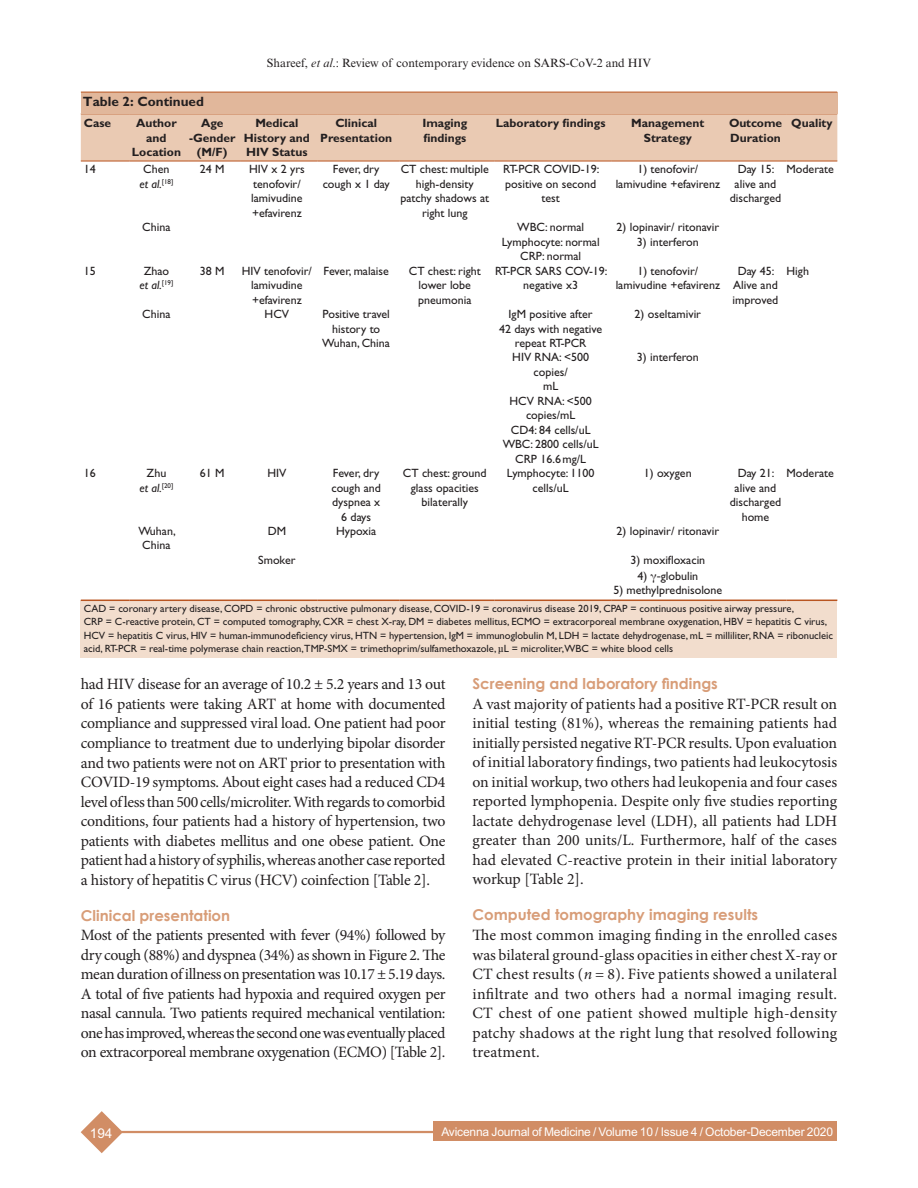
<style>
.page{position:relative;width:918px;height:1188px;background:#fff}
.page>*{position:absolute;margin:0;border:0;box-sizing:border-box;transform-origin:0 0}
.t1{font:15.75px/19.5px "Minion Pro";letter-spacing:-.01em;color:#231f20;text-align:justify}
.t2{font:700 15px "Century Gothic";color:#d89d78}
.t3{font:700 13.5px "Gill Sans Std";color:#231f20}
.t4{font:13.5px "Arial MT Std";color:#fff}
.t5{font:12px/14.4px "Gill Sans Std";color:#231f20;text-align:center}
.t6{font:700 12px/14.4px "Gill Sans Std";color:#231f20;text-align:center}
.t7{font:12px "Arial MT Std";letter-spacing:-.015em;color:#fff}
.t8{font:12px "Times New Roman MT Std";color:#231f20}
.t9{font:italic 12px/14.4px "Gill Sans Std";color:#231f20;text-align:center}
.t10{font:10.5px/13.5px "Gill Sans Std";color:#231f20}
.s1{font-style:italic}
.s2{font-style:normal}
.s3{font-family:"Gandhari Unicode"}
.s4{font-family:"Arial Unicode MS"}
</style>
<div class="page">
<svg style="left:81px;top:1111px;width:42px;height:42px"></svg>
<hr style="left:120px;top:1131px;width:382px;height:2px;background:#d18d65">
<div style="left:434px;top:1122px;width:403px;height:19px;background:#d18d65"></div>
<div style="left:81px;top:601px;width:756px;height:57px;background:#f2ddcd"></div>
<div style="left:81px;top:114px;width:756px;height:47px;background:#eacab3"></div>
<hr style="left:81px;top:161px;width:48px;height:1px;background:#b95521">
<hr style="left:787px;top:161px;width:50px;height:1px;background:#b95521">
<hr style="left:129px;top:161px;width:59px;height:1px;background:#b95521">
<hr style="left:188px;top:161px;width:53px;height:1px;background:#b95521">
<hr style="left:241px;top:161px;width:76px;height:1px;background:#b95521">
<hr style="left:317px;top:161px;width:83px;height:1px;background:#b95521">
<hr style="left:400px;top:161px;width:95px;height:1px;background:#b95521">
<hr style="left:495px;top:161px;width:116px;height:1px;background:#b95521">
<hr style="left:611px;top:161px;width:118px;height:1px;background:#b95521">
<hr style="left:729px;top:161px;width:58px;height:1px;background:#b95521">
<hr style="left:81px;top:600px;width:48px;height:1px;background:#b95521">
<hr style="left:129px;top:600px;width:59px;height:1px;background:#b95521">
<hr style="left:188px;top:600px;width:53px;height:1px;background:#b95521">
<hr style="left:241px;top:600px;width:76px;height:1px;background:#b95521">
<hr style="left:317px;top:600px;width:83px;height:1px;background:#b95521">
<hr style="left:400px;top:600px;width:95px;height:1px;background:#b95521">
<hr style="left:495px;top:600px;width:116px;height:1px;background:#b95521">
<hr style="left:611px;top:600px;width:118px;height:1px;background:#b95521">
<hr style="left:729px;top:600px;width:58px;height:1px;background:#b95521">
<hr style="left:787px;top:600px;width:50px;height:1px;background:#b95521">
<div style="left:81px;top:92px;width:756px;height:22px;background:#e1b79b"></div>
<hr style="left:81px;top:92px;width:756px;height:1px;background:#b95521">
<p class="t3" style="left:83px;top:93px;width:122px">Table 2: Continued</p>
<p class="t8" style="left:267px;top:56px;width:386px">Shareef, <span class="s1">et al</span>.: Review of contemporary evidence on SARS-CoV-2 and HIV</p>
<p class="t6" style="left:84px;top:116px;width:29px">Case</p>
<p class="t6" style="left:132px;top:116px;width:51px">Author and<br>Location</p>
<p class="t6" style="left:189px;top:116px;width:48px">Age -Gender (M/F)</p>
<p class="t6" style="left:244px;top:116px;width:67px">Medical<br>History and<br>HIV Status</p>
<p class="t6" style="left:320px;top:116px;width:73px">Clinical<br>Presentation</p>
<p class="t6" style="left:422px;top:116px;width:46px;text-align:left">Imaging findings</p>
<p class="t6" style="left:496px;top:116px;width:111px">Laboratory findings</p>
<p class="t6" style="left:631px;top:116px;width:75px">Management<br>Strategy</p>
<p class="t6" style="left:729px;top:116px;width:55px;text-align:left">Outcome<br>Duration</p>
<p class="t6" style="left:791px;top:116px;width:43px">Quality</p>
<p class="t5" style="left:84px;top:162px;width:13px">14</p>
<p class="t9" style="left:140px;top:162px;width:35px"><span class="s2">Chen </span>et al.<sup>[18]</sup></p>
<p class="t5" style="left:200px;top:162px;width:26px">24 M</p>
<p class="t5" style="left:249px;top:162px;width:57px;text-align:left">HIV x 2 yrs tenofovir/ lamivudine +efavirenz</p>
<p class="t5" style="left:323px;top:162px;width:69px">Fever, dry cough x 1 day</p>
<p class="t5" style="left:401px;top:162px;width:90px">CT chest: multiple high-density patchy shadows at right lung</p>
<p class="t5" style="left:503px;top:162px;width:98px">RT-PCR COVID-19: positive on second test</p>
<p class="t5" style="left:616px;top:162px;width:106px">1) tenofovir/ lamivudine +efavirenz</p>
<p class="t5" style="left:730px;top:162px;width:53px">Day 15: alive and discharged</p>
<p class="t5" style="left:787px;top:162px;width:49px">Moderate</p>
<p class="t5" style="left:142px;top:220px;width:30px">China</p>
<p class="t5" style="left:517px;top:220px;width:68px">WBC: normal</p>
<p class="t5" style="left:617px;top:220px;width:104px">2) lopinavir/ ritonavir</p>
<p class="t5" style="left:502px;top:235px;width:100px">Lymphocyte: normal</p>
<p class="t5" style="left:637px;top:235px;width:64px">3) interferon</p>
<p class="t5" style="left:520px;top:249px;width:63px">CRP: normal</p>
<p class="t5" style="left:84px;top:264px;width:13px">15</p>
<p class="t9" style="left:140px;top:264px;width:35px"><span class="s2">Zhao </span>et al.<sup>[19]</sup></p>
<p class="t5" style="left:200px;top:264px;width:26px">38 M</p>
<p class="t5" style="left:242px;top:264px;width:72px">HIV tenofovir/ lamivudine +efavirenz</p>
<p class="t5" style="left:324px;top:264px;width:67px">Fever, malaise</p>
<p class="t5" style="left:409px;top:264px;width:73px">CT chest: right lower lobe pneumonia</p>
<p class="t5" style="left:495px;top:264px;width:114px">RT-PCR SARS COV-19: negative x3</p>
<p class="t5" style="left:616px;top:264px;width:106px">1) tenofovir/ lamivudine +efavirenz</p>
<p class="t5" style="left:733px;top:264px;width:47px">Day 45:<br>Alive and improved</p>
<p class="t5" style="left:787px;top:264px;width:24px">High</p>
<p class="t5" style="left:142px;top:307px;width:30px">China</p>
<p class="t5" style="left:265px;top:307px;width:26px">HCV</p>
<p class="t5" style="left:322px;top:307px;width:69px">Positive travel history to<br>Wuhan, China</p>
<p class="t5" style="left:499px;top:307px;width:105px">IgM positive after<br>42 days with negative repeat RT-PCR</p>
<p class="t5" style="left:635px;top:307px;width:68px">2) oseltamivir</p>
<p class="t5" style="left:512px;top:350px;width:78px">HIV RNA: &lt;500 copies/<br>mL</p>
<p class="t5" style="left:637px;top:350px;width:64px">3) interferon</p>
<p class="t5" style="left:503px;top:394px;width:97px">HCV RNA: &lt;500 copies/mL<br>CD4: 84 cells/uL<br>WBC: 2800 cells/uL<br>CRP 16.6mg/L</p>
<p class="t5" style="left:84px;top:466px;width:13px">16</p>
<p class="t9" style="left:140px;top:466px;width:35px"><span class="s2">Zhu<br></span>et al.<sup>[20]</sup></p>
<p class="t5" style="left:200px;top:466px;width:26px">61 M</p>
<p class="t5" style="left:267px;top:466px;width:20px">HIV</p>
<p class="t5" style="left:331px;top:466px;width:51px">Fever, dry cough and dyspnea x<br>6 days</p>
<p class="t5" style="left:403px;top:466px;width:85px">CT chest: ground glass opacities bilaterally</p>
<p class="t5" style="left:507px;top:466px;width:89px">Lymphocyte: 1100 cells/uL</p>
<p class="t5" style="left:644px;top:466px;width:49px">1) oxygen</p>
<p class="t5" style="left:730px;top:466px;width:53px">Day 21: alive and discharged home</p>
<p class="t5" style="left:787px;top:466px;width:49px">Moderate</p>
<p class="t5" style="left:138px;top:524px;width:39px">Wuhan,<br>China</p>
<p class="t5" style="left:268px;top:524px;width:20px">DM</p>
<p class="t5" style="left:336px;top:524px;width:42px">Hypoxia</p>
<p class="t5" style="left:617px;top:524px;width:104px">2) lopinavir/ ritonavir</p>
<p class="t5" style="left:258px;top:553px;width:39px">Smoker</p>
<p class="t5" style="left:630px;top:553px;width:76px">3) moxifloxacin</p>
<p class="t5" style="left:637px;top:569px;width:62px">4) <span class="s3">γ</span><span class="s4">‐</span>globulin</p>
<p class="t5" style="left:613px;top:583px;width:110px">5) methylprednisolone</p>
<p class="t10" style="left:84px;top:601px;width:751px">CAD = coronary artery disease, COPD = chronic obstructive pulmonary disease, COVID-19 = coronavirus disease 2019, CPAP = continuous positive airway pressure,<br>CRP = C-reactive protein, CT = computed tomography, CXR = chest X-ray, DM = diabetes mellitus, ECMO = extracorporeal membrane oxygenation, HBV = hepatitis C virus, HCV = hepatitis C virus, HIV = human-immunodeficiency virus, HTN = hypertension, IgM = immunoglobulin M, LDH = lactate dehydrogenase, mL = milliliter, RNA = ribonucleic acid, RT-PCR = real-time polymerase chain reaction,TMP-SMX = trimethoprim/sulfamethoxazole, <span class="s3">µ</span>L = microliter,WBC = white blood cells</p>
<p class="t1" style="left:81px;top:675px;width:366px">had HIV disease for an average of 10.2 ± 5.2 years and 13 out of 16 patients were taking ART at home with documented compliance and suppressed viral load. One patient had poor compliance to treatment due to underlying bipolar disorder and two patients were not on ART prior to presentation with COVID-19 symptoms. About eight cases had a reduced CD4 level of less than 500 cells/microliter. With regards to comorbid conditions, four patients had a history of hypertension, two patients with diabetes mellitus and one obese patient. One patient had a history of syphilis, whereas another case reported a history of hepatitis C virus (HCV) coinfection [Table 2].</p>
<p class="t2" style="left:81px;top:904px;width:151px">Clinical presentation</p>
<p class="t1" style="left:81px;top:925px;width:366px">Most of the patients presented with fever (94%) followed by dry cough (88%) and dyspnea (34%) as shown in Figure 2. The mean duration of illness on presentation was 10.17 ± 5.19 days.<br>A total of five patients had hypoxia and required oxygen per nasal cannula. Two patients required mechanical ventilation: one has improved, whereas the second one was eventually placed on extracorporeal membrane oxygenation (ECMO) [Table 2].</p>
<p class="t2" style="left:473px;top:672px;width:247px">Screening and laboratory findings</p>
<p class="t1" style="left:473px;top:694px;width:366px">A vast majority of patients had a positive RT-PCR result on initial testing (81%), whereas the remaining patients had initially persisted negative RT-PCR results. Upon evaluation of initial laboratory findings, two patients had leukocytosis on initial workup, two others had leukopenia and four cases reported lymphopenia. Despite only five studies reporting lactate dehydrogenase level (LDH), all patients had LDH greater than 200 units/L. Furthermore, half of the cases had elevated C-reactive protein in their initial laboratory workup [Table 2].</p>
<p class="t2" style="left:473px;top:904px;width:287px">Computed tomography imaging results</p>
<p class="t1" style="left:473px;top:925px;width:366px">The most common imaging finding in the enrolled cases was bilateral ground-glass opacities in either chest X-ray or CT chest results (<span class="s1">n</span> = 8). Five patients showed a unilateral infiltrate and two others had a normal imaging result.<br>CT chest of one patient showed multiple high-density patchy shadows at the right lung that resolved following treatment.</p>
<p class="t4" style="left:90px;top:1125px;width:24px">194</p>
<p class="t7" style="left:441px;top:1125px;width:393px">Avicenna Journal of Medicine / Volume 10 / Issue 4 / October-December 2020</p>
</div>
